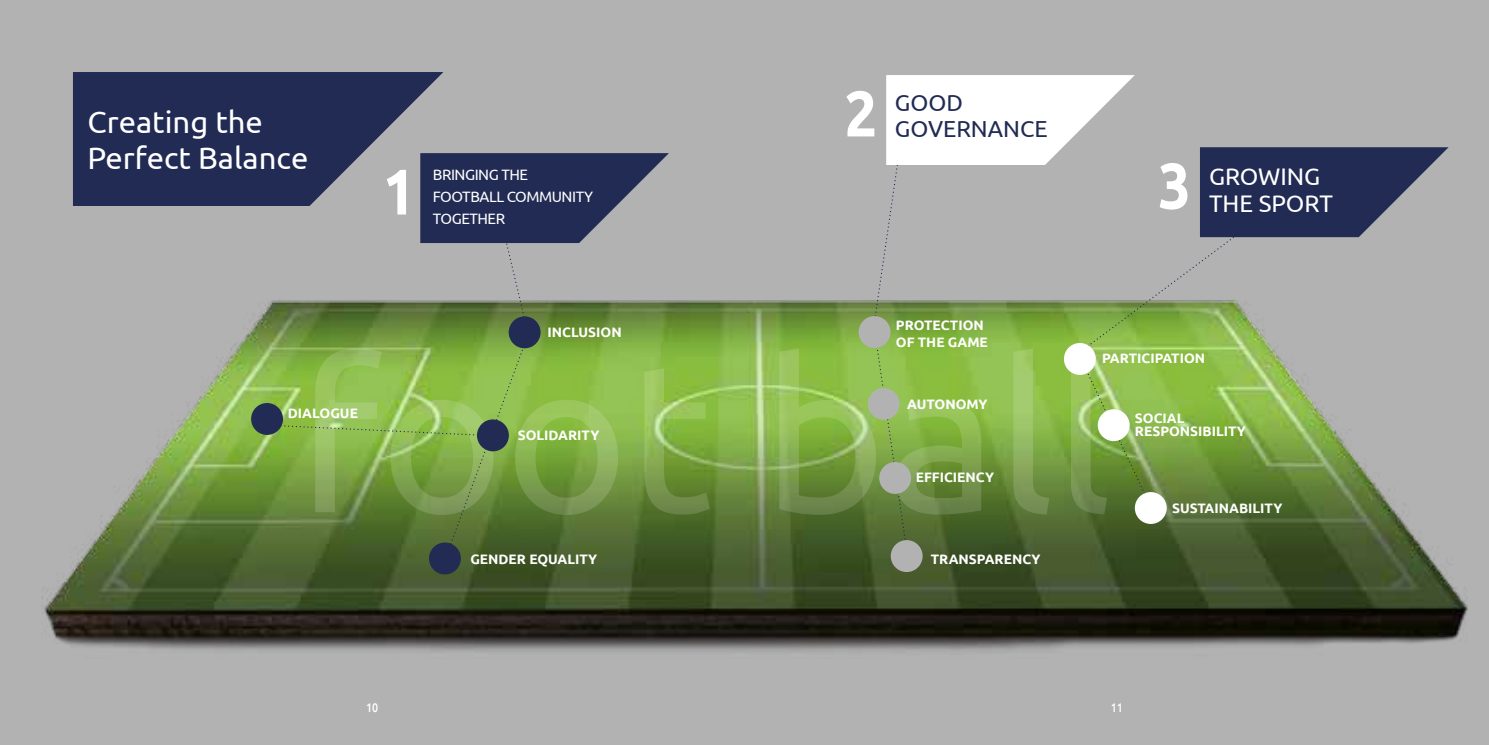
<style>
.page{position:relative;width:1489px;height:745px;background:#fff}
.page>*{position:absolute;margin:0;border:0;box-sizing:border-box;transform-origin:0 0}
.t1{font:700 64.38px "Ubuntu";color:#fff;scale:.9 1}
.t2{font:31px/36.2px "Ubuntu";color:#fff}
.t3{font:23.88px "Ubuntu";color:#fff}
.t4{font:23.12px "Ubuntu";color:#212b53}
.t5{font:15px/22px "Ubuntu";letter-spacing:-.03em;color:#fff}
.t6{font:700 13.62px/13.8px "Ubuntu";color:#fff}
.t7{font:500 12.5px "Ubuntu";color:#fff;scale:.85 1}
</style>
<div class="page">
<div style="left:0;top:0;width:1488px;height:744px;background:#b2b2b2"></div>
<img style="left:44px;top:300px;width:1424px;height:351px">
<svg style="left:669px;top:348px;width:203px;height:166px;background:#84ad4b"></svg>
<svg style="left:73px;top:72px;width:370px;height:134px;background:#2b355a"></svg>
<div style="left:251px;top:403px;width:32px;height:31px;background:#212b53;border-radius:50%"></div>
<div style="left:429px;top:542px;width:32px;height:32px;background:#212b53;border-radius:50%"></div>
<svg style="left:867px;top:387px;width:32px;height:32px"></svg>
<div style="left:890px;top:539px;width:32px;height:32px;background:#b2b2b2;border-radius:50%"></div>
<div style="left:858px;top:316px;width:32px;height:32px;background:#b2b2b2;border-radius:50%"></div>
<svg style="left:262px;top:153px;width:407px;height:405px"></svg>
<svg style="left:872px;top:75px;width:576px;height:483px"></svg>
<h2 class="t2" style="left:88px;top:103px;width:222px">Creating the<br>Perfect Balance</h2>
<h1 class="t1" style="left:383px;top:152px;width:38px">1</h1>
<p class="t5" style="left:433px;top:163px;width:162px">BRINGING THE<br>FOOTBALL COMMUNITY</p>
<p class="t5" style="left:433px;top:207px;width:74px">TOGETHER</p>
<p class="t6" style="left:288px;top:406px;width:42px">DIALOGUE</p>
<p class="t6" style="left:547px;top:325px;width:58px">INCLUSION</p>
<p class="t6" style="left:517px;top:427px;width:50px">SOLI DARIT</p>
<p class="t6" style="left:590px;top:427px;width:11px">Y</p>
<p class="t6" style="left:470px;top:552px;width:10px">GEN</p>
<p class="t6" style="left:498px;top:552px;width:100px">DER EQUALITY</p>
<h1 class="t1" style="left:844px;top:74px;width:38px">2</h1>
<h3 class="t4" style="left:894px;top:88px;width:70px">GOOD</h3>
<h3 class="t4" style="left:894px;top:114px;width:154px">GOVERNANCE</h3>
<p class="t6" style="left:896px;top:317px;width:92px;line-height:16.2px">PROTECTION<br>OF THE GAME</p>
<p class="t6" style="left:907px;top:396px;width:11px">AUTONO</p>
<p class="t6" style="left:966px;top:396px;width:23px">MY</p>
<p class="t6" style="left:915px;top:469px;width:33px">EFFICIENC</p>
<p class="t6" style="left:985px;top:469px;width:11px">Y</p>
<p class="t6" style="left:930px;top:551px;width:11px">TRAN</p>
<p class="t6" style="left:968px;top:551px;width:27px">SPARENC</p>
<p class="t6" style="left:1031px;top:551px;width:11px">Y</p>
<h1 class="t1" style="left:1158px;top:146px;width:38px">3</h1>
<h3 class="t3" style="left:1208px;top:162px;width:113px">GROWING</h3>
<h3 class="t3" style="left:1208px;top:189px;width:126px">THE SPORT</h3>
<p class="t6" style="left:1101px;top:350px;width:17px">PARTICI</p>
<p class="t6" style="left:1154px;top:350px;width:18px">PATION</p>
<p class="t6" style="left:1134px;top:410px;width:18px">SOCIA</p>
<p class="t6" style="left:1134px;top:410px;width:112px;text-indent:42px">L<br>RESPONSIBILITY</p>
<p class="t6" style="left:1171px;top:501px;width:35px">SUSTAINA</p>
<p class="t6" style="left:1238px;top:501px;width:45px">BILITY</p>
<p class="t7" style="left:366px;top:698px;width:16px">10</p>
<p class="t7" style="left:1110px;top:698px;width:16px">11</p>
</div>
